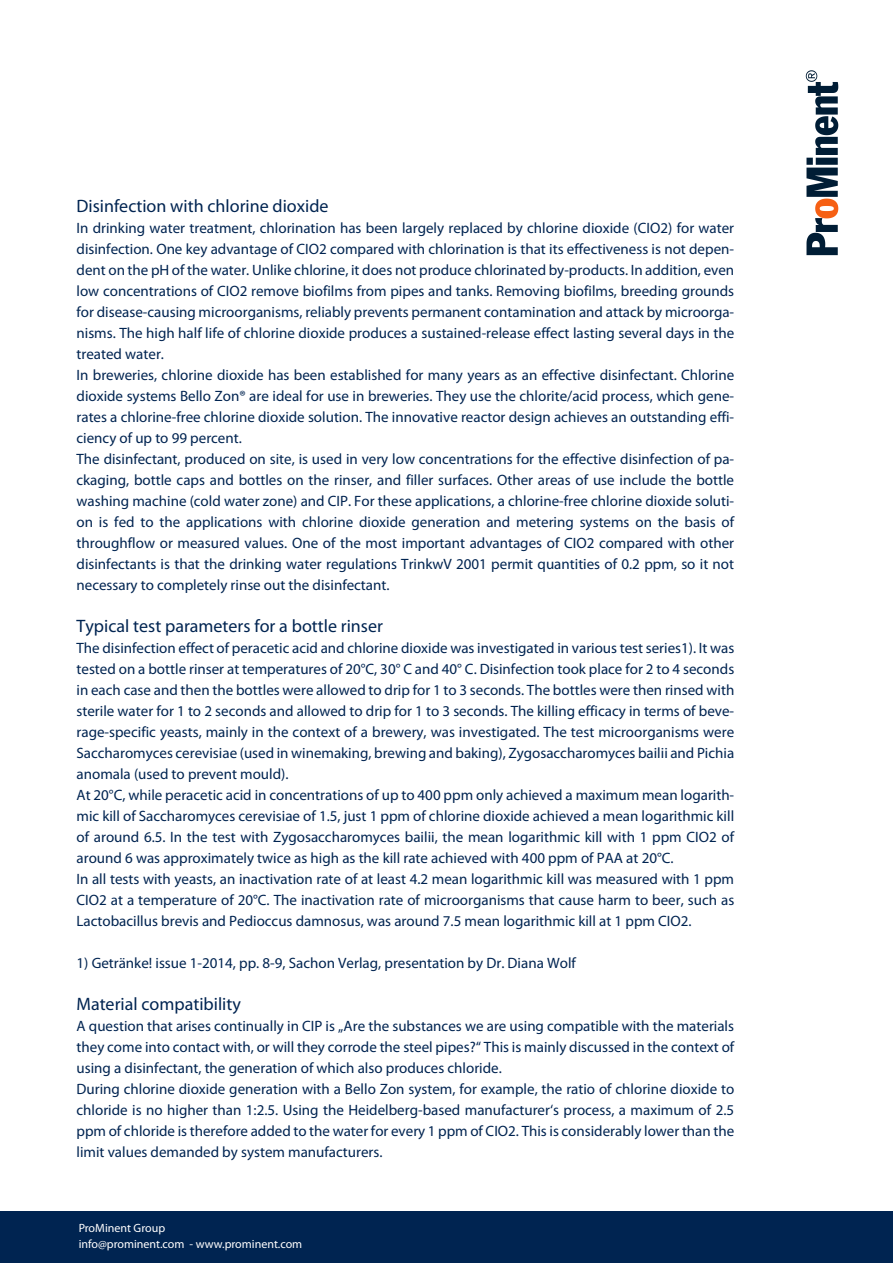
<style>
.page{position:relative;width:893px;height:1263px;background:#fff}
.page>*{position:absolute;margin:0;border:0;box-sizing:border-box;transform-origin:0 0}
.Helv_55{font:18px "Myriad Pro";color:#002451}
.Helv_55-2{font:15px/21px "Myriad Pro";color:#002451;text-align:justify}
.t1{font:12px/16.5px "Myriad Pro";color:#fff}
</style>
<div class="page">
<div style="left:0;top:1212px;width:893px;height:51px;background:#002451"></div>
<svg style="left:806px;top:70px;width:32px;height:185px"></svg>
<p class="Helv_55" style="left:77px;top:195px;width:254px">Disinfection with chlorine dioxide</p>
<p class="Helv_55-2" style="left:77px;top:217px;width:659px">In drinking water treatment, chlorination has been largely replaced by chlorine dioxide (CIO2) for water disinfection. One key advantage of CIO2 compared with chlorination is that its effectiveness is not depen&shy;dent on the pH of the water. Unlike chlorine, it does not produce chlorinated by-products. In addition, even low concentrations of CIO2 remove biofilms from pipes and tanks. Removing biofilms, breeding grounds for disease-causing microorganisms, reliably prevents permanent contamination and attack by microorga&shy;nisms. The high half life of chlorine dioxide produces a sustained-release effect lasting several days in the treated water.</p>
<p class="Helv_55-2" style="left:77px;top:364px;width:659px">In breweries, chlorine dioxide has been established for many years as an effective disinfectant. Chlorine dioxide systems Bello Zon® are ideal for use in breweries. They use the chlorite/acid process, which gene&shy;rates a chlorine-free chlorine dioxide solution. The innovative reactor design achieves an outstanding effi&shy;ciency of up to 99 percent.</p>
<p class="Helv_55-2" style="left:77px;top:448px;width:659px">The disinfectant, produced on site, is used in very low concentrations for the effective disinfection of pa&shy;ckaging, bottle caps and bottles on the rinser, and filler surfaces. Other areas of use include the bottle washing machine (cold water zone) and CIP. For these applications, a chlorine-free chlorine dioxide soluti&shy;on is fed to the applications with chlorine dioxide generation and metering systems on the basis of throughflow or measured values. One of the most important advantages of CIO2 compared with other disinfectants is that the drinking water regulations TrinkwV 2001 permit quantities of 0.2 ppm, so it not necessary to completely rinse out the disinfectant.</p>
<p class="Helv_55" style="left:77px;top:615px;width:308px">Typical test parameters for a bottle rinser</p>
<p class="Helv_55-2" style="left:77px;top:637px;width:659px">The disinfection effect of peracetic acid and chlorine dioxide was investigated in various test series1). It was tested on a bottle rinser at temperatures of 20°C, 30° C and 40° C. Disinfection took place for 2 to 4 seconds in each case and then the bottles were allowed to drip for 1 to 3 seconds. The bottles were then rinsed with sterile water for 1 to 2 seconds and allowed to drip for 1 to 3 seconds. The killing efficacy in terms of beve&shy;rage-specific yeasts, mainly in the context of a brewery, was investigated. The test microorganisms were Saccharomyces cerevisiae (used in winemaking, brewing and baking), Zygosaccharomyces bailii and Pichia anomala (used to prevent mould).</p>
<p class="Helv_55-2" style="left:77px;top:784px;width:659px">At 20°C, while peracetic acid in concentrations of up to 400 ppm only achieved a maximum mean logarith&shy;mic kill of Saccharomyces cerevisiae of 1.5, just 1 ppm of chlorine dioxide achieved a mean logarithmic kill of around 6.5. In the test with Zygosaccharomyces bailii, the mean logarithmic kill with 1 ppm CIO2 of around 6 was approximately twice as high as the kill rate achieved with 400 ppm of PAA at 20°C.</p>
<p class="Helv_55-2" style="left:77px;top:868px;width:659px">In all tests with yeasts, an inactivation rate of at least 4.2 mean logarithmic kill was measured with 1 ppm CIO2 at a temperature of 20°C. The inactivation rate of microorganisms that cause harm to beer, such as Lactobacillus brevis and Pedioccus damnosus, was around 7.5 mean logarithmic kill at 1 ppm CIO2.</p>
<p class="Helv_55-2" style="left:77px;top:952px;width:501px">1) Getränke! issue 1-2014, pp. 8-9, Sachon Verlag, presentation by Dr. Diana Wolf</p>
<p class="Helv_55" style="left:77px;top:993px;width:166px">Material compatibility</p>
<p class="Helv_55-2" style="left:77px;top:1015px;width:659px">A question that arises continually in CIP is „Are the substances we are using compatible with the materials they come into contact with, or will they corrode the steel pipes?“ This is mainly discussed in the context of using a disinfectant, the generation of which also produces chloride.</p>
<p class="Helv_55-2" style="left:77px;top:1078px;width:659px">During chlorine dioxide generation with a Bello Zon system, for example, the ratio of chlorine dioxide to chloride is no higher than 1:2.5. Using the Heidelberg-based manufacturer‘s process, a maximum of 2.5 ppm of chloride is therefore added to the water for every 1 ppm of CIO2. This is considerably lower than the limit values demanded by system manufacturers.</p>
<p class="t1" style="left:79px;top:1219px;width:225px">ProMinent Group<br>info@prominent.com - www.prominent.com</p>
</div>
